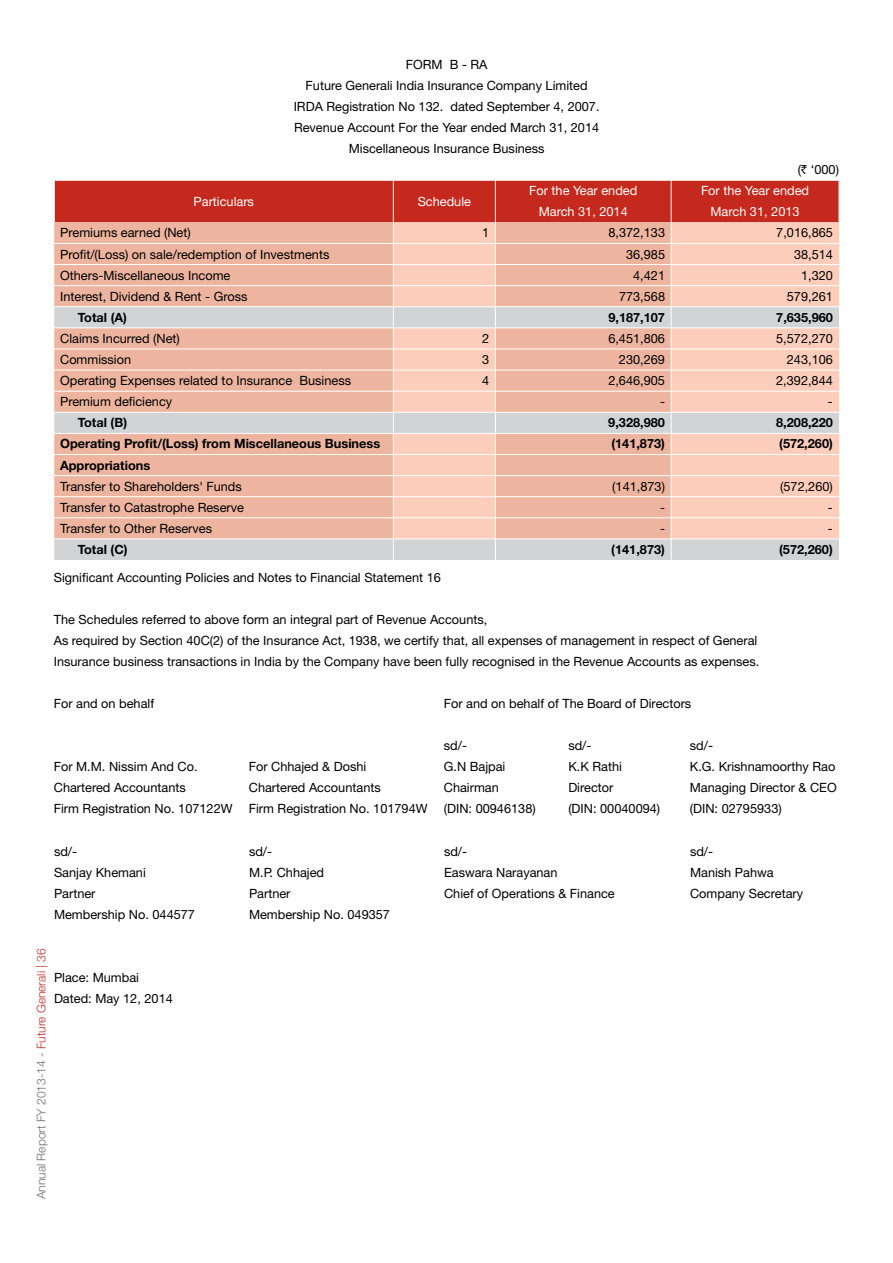
<style>
.page{position:relative;width:893px;height:1263px;background:#fff}
.page>*{position:absolute;margin:0;border:0;box-sizing:border-box;transform-origin:0 0}
.t1{font:12.75px/21px "Helvetica Neue LT Std";color:#000}
.t2{font:700 12.75px "Helvetica Neue LT Std";color:#000}
.t3{font:12.75px/21px "Helvetica Neue LT Std";color:#fff;text-align:center}
.t4{font:300 12px "Helvetica Neue LT Std";color:#6d6e71}
.s1{font-family:"Rupee"}
.s2{color:#c42d28}
</style>
<div class="page">
<svg style="left:54px;top:180px;width:785px;height:380px;background:#e8b3a4"></svg>
<p class="t1" style="left:294px;top:54px;width:307px;text-align:center">FORM B - RA<br>Future Generali India Insurance Company Limited IRDA Registration No 132. dated September 4, 2007.<br>Revenue Account For the Year ended March 31, 2014<br>Miscellaneous Insurance Business</p>
<p class="t1" style="left:798px;top:159px;width:43px">(<span class="s1">$</span> ‘000)</p>
<p class="t3" style="left:194px;top:191px;width:62px">Particulars</p>
<p class="t3" style="left:418px;top:191px;width:55px">Schedule</p>
<p class="t3" style="left:529px;top:180px;width:110px">For the Year ended<br>March 31, 2014</p>
<p class="t3" style="left:701px;top:180px;width:110px">For the Year ended<br>March 31, 2013</p>
<p class="t1" style="left:60px;top:222px;width:132px">Premiums earned (Net)</p>
<p class="t1" style="left:482px;top:222px;width:9px">1</p>
<p class="t1" style="left:608px;top:222px;width:58px">8,372,133</p>
<p class="t1" style="left:776px;top:222px;width:58px">7,016,865</p>
<p class="t1" style="left:60px;top:243px;width:271px">Profit/(Loss) on sale/redemption of Investments</p>
<p class="t1" style="left:626px;top:243px;width:40px">36,985</p>
<p class="t1" style="left:794px;top:243px;width:40px">38,514</p>
<p class="t1" style="left:60px;top:264px;width:172px">Others-Miscellaneous Income</p>
<p class="t1" style="left:633px;top:264px;width:33px">4,421</p>
<p class="t1" style="left:801px;top:264px;width:33px">1,320</p>
<p class="t1" style="left:60px;top:286px;width:189px">Interest, Dividend &amp; Rent - Gross</p>
<p class="t1" style="left:619px;top:286px;width:48px">773,568</p>
<p class="t1" style="left:787px;top:286px;width:48px">579,261</p>
<p class="t2" style="left:78px;top:309px;width:51px">Total (A)</p>
<p class="t2" style="left:608px;top:309px;width:58px">9,187,107</p>
<p class="t2" style="left:776px;top:309px;width:58px">7,635,960</p>
<p class="t1" style="left:60px;top:328px;width:121px">Claims Incurred (Net)</p>
<p class="t1" style="left:482px;top:328px;width:9px">2</p>
<p class="t1" style="left:608px;top:328px;width:58px">6,451,806</p>
<p class="t1" style="left:776px;top:328px;width:58px">5,572,270</p>
<p class="t1" style="left:60px;top:349px;width:73px">Commission</p>
<p class="t1" style="left:482px;top:349px;width:9px">3</p>
<p class="t1" style="left:619px;top:349px;width:48px">230,269</p>
<p class="t1" style="left:787px;top:349px;width:48px">243,106</p>
<p class="t1" style="left:60px;top:370px;width:292px">Operating Expenses related to Insurance Business</p>
<p class="t1" style="left:482px;top:370px;width:9px">4</p>
<p class="t1" style="left:608px;top:370px;width:58px">2,646,905</p>
<p class="t1" style="left:776px;top:370px;width:58px">2,392,844</p>
<p class="t1" style="left:60px;top:391px;width:114px">Premium deficiency</p>
<p class="t1" style="left:660px;top:391px;width:6px">-</p>
<p class="t1" style="left:828px;top:391px;width:6px">-</p>
<p class="t2" style="left:78px;top:415px;width:51px">Total (B)</p>
<p class="t2" style="left:608px;top:415px;width:58px">9,328,980</p>
<p class="t2" style="left:776px;top:415px;width:58px">8,208,220</p>
<p class="t2" style="left:60px;top:436px;width:322px">Operating Profit/(Loss) from Miscellaneous Business</p>
<p class="t2" style="left:611px;top:436px;width:55px">(141,873)</p>
<p class="t2" style="left:779px;top:436px;width:55px">(572,260)</p>
<p class="t2" style="left:60px;top:457px;width:92px">Appropriations</p>
<p class="t1" style="left:60px;top:475px;width:183px">Transfer to Shareholders' Funds</p>
<p class="t1" style="left:612px;top:475px;width:54px">(141,873)</p>
<p class="t1" style="left:780px;top:475px;width:54px">(572,260)</p>
<p class="t1" style="left:60px;top:497px;width:185px">Transfer to Catastrophe Reserve</p>
<p class="t1" style="left:660px;top:497px;width:6px">-</p>
<p class="t1" style="left:828px;top:497px;width:6px">-</p>
<p class="t1" style="left:60px;top:518px;width:154px">Transfer to Other Reserves</p>
<p class="t1" style="left:660px;top:518px;width:6px">-</p>
<p class="t1" style="left:828px;top:518px;width:6px">-</p>
<p class="t2" style="left:78px;top:541px;width:51px">Total (C)</p>
<p class="t2" style="left:611px;top:541px;width:55px">(141,873)</p>
<p class="t2" style="left:779px;top:541px;width:55px">(572,260)</p>
<p class="t1" style="left:54px;top:567px;width:389px">Significant Accounting Policies and Notes to Financial Statement 16</p>
<p class="t1" style="left:54px;top:609px;width:707px">The Schedules referred to above form an integral part of Revenue Accounts,<br>As required by Section 40C(2) of the Insurance Act, 1938, we certify that, all expenses of management in respect of General<br>Insurance business transactions in India by the Company have been fully recognised in the Revenue Accounts as expenses.</p>
<p class="t1" style="left:54px;top:693px;width:102px">For and on behalf</p>
<p class="t1" style="left:444px;top:693px;width:249px">For and on behalf of The Board of Directors</p>
<p class="t1" style="left:444px;top:735px;width:25px">sd/-</p>
<p class="t1" style="left:568px;top:735px;width:25px">sd/-</p>
<p class="t1" style="left:690px;top:735px;width:25px">sd/-</p>
<p class="t1" style="left:54px;top:756px;width:145px">For M.M. Nissim And Co.</p>
<p class="t1" style="left:249px;top:756px;width:119px">For Chhajed &amp; Doshi</p>
<p class="t1" style="left:444px;top:756px;width:63px">G.N Bajpai</p>
<p class="t1" style="left:568px;top:756px;width:55px">K.K Rathi</p>
<p class="t1" style="left:690px;top:756px;width:147px">K.G. Krishnamoorthy Rao</p>
<p class="t1" style="left:54px;top:777px;width:134px">Chartered Accountants</p>
<p class="t1" style="left:249px;top:777px;width:134px">Chartered Accountants</p>
<p class="t1" style="left:444px;top:777px;width:57px">Chairman</p>
<p class="t1" style="left:568px;top:777px;width:47px">Director</p>
<p class="t1" style="left:690px;top:777px;width:148px">Managing Director &amp; CEO</p>
<p class="t1" style="left:54px;top:798px;width:180px">Firm Registration No. 107122W</p>
<p class="t1" style="left:249px;top:798px;width:180px">Firm Registration No. 101794W</p>
<p class="t1" style="left:444px;top:798px;width:93px">(DIN: 00946138)</p>
<p class="t1" style="left:568px;top:798px;width:93px">(DIN: 00040094)</p>
<p class="t1" style="left:690px;top:798px;width:93px">(DIN: 02795933)</p>
<p class="t1" style="left:54px;top:840px;width:25px">sd/-</p>
<p class="t1" style="left:249px;top:840px;width:25px">sd/-</p>
<p class="t1" style="left:444px;top:840px;width:25px">sd/-</p>
<p class="t1" style="left:690px;top:840px;width:25px">sd/-</p>
<p class="t1" style="left:54px;top:861px;width:93px">Sanjay Khemani</p>
<p class="t1" style="left:249px;top:861px;width:77px">M.P. Chhajed</p>
<p class="t1" style="left:444px;top:861px;width:115px">Easwara Narayanan</p>
<p class="t1" style="left:690px;top:861px;width:85px">Manish Pahwa</p>
<p class="t1" style="left:54px;top:882px;width:43px">Partner</p>
<p class="t1" style="left:249px;top:882px;width:43px">Partner</p>
<p class="t1" style="left:444px;top:882px;width:172px">Chief of Operations &amp; Finance</p>
<p class="t1" style="left:690px;top:882px;width:115px">Company Secretary</p>
<p class="t1" style="left:54px;top:903px;width:143px">Membership No. 044577</p>
<p class="t1" style="left:249px;top:903px;width:143px">Membership No. 049357</p>
<p class="t4" style="left:34px;top:1199px;width:252px;rotate:-90deg">Annual Report FY 2013-14 <span class="s2">- Future Generali | 36</span></p>
<p class="t1" style="left:54px;top:966px;width:120px">Place: Mumbai<br>Dated: May 12, 2014</p>
</div>
